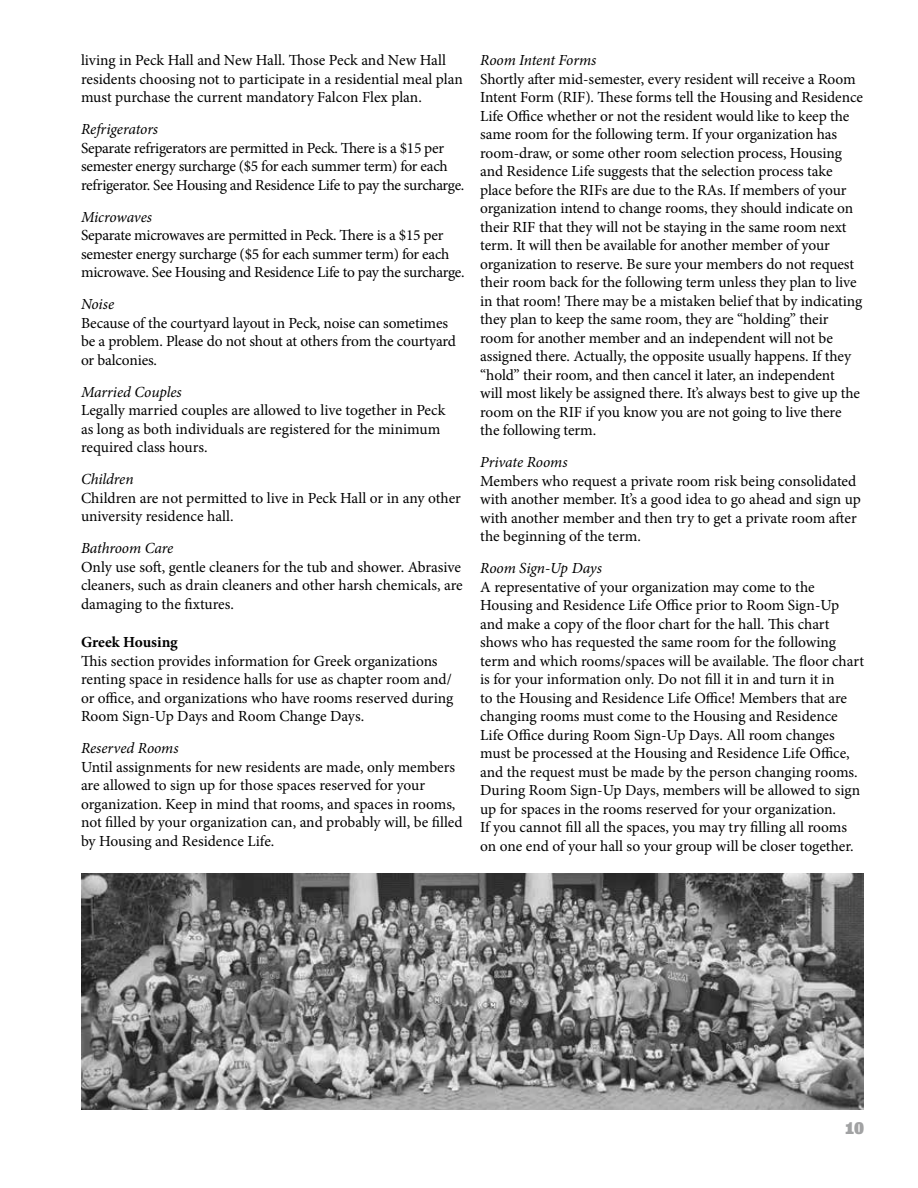
<style>
.page{position:relative;width:918px;height:1188px;background:#fff}
.page>*{position:absolute;margin:0;border:0;box-sizing:border-box;transform-origin:0 0}
.t1{font:900 16.8px "Eames Century Modern";color:#636466}
.t2{font:15.45px/18.5px "Minion Pro";letter-spacing:-.005em;color:#000}
.t3{font:15.45px/18.5px "Minion Pro";letter-spacing:-.025em;color:#000}
.t4{font:italic 15.45px "Minion Pro";letter-spacing:-.005em;color:#000}
.t5{font:700 15.45px "Minion Pro";letter-spacing:-.005em;color:#000}
</style>
<div class="page">
<img style="left:81px;top:873px;width:783px;height:236px">
<p class="t2" style="left:81px;top:51px;width:383px">living in Peck Hall and New Hall. Those Peck and New Hall residents choosing not to participate in a residential meal plan must purchase the current mandatory Falcon Flex plan.</p>
<p class="t4" style="left:81px;top:119px;width:79px">Refrigerators</p>
<p class="t3" style="left:81px;top:139px;width:385px">Separate refrigerators are permitted in Peck. There is a $15 per semester energy surcharge ($5 for each summer term) for each refrigerator. See Housing and Residence Life to pay the surcharge.</p>
<p class="t4" style="left:81px;top:206px;width:73px">Microwaves</p>
<p class="t2" style="left:81px;top:226px;width:385px">Separate microwaves are permitted in Peck. There is a $15 per semester energy surcharge ($5 for each summer term) for each microwave. See Housing and Residence Life to pay the surcharge.</p>
<p class="t4" style="left:81px;top:294px;width:35px">Noise</p>
<p class="t2" style="left:81px;top:314px;width:377px">Because of the courtyard layout in Peck, noise can sometimes be a problem. Please do not shout at others from the courtyard or balconies.</p>
<p class="t4" style="left:81px;top:381px;width:102px">Married Couples</p>
<p class="t2" style="left:81px;top:401px;width:366px">Legally married couples are allowed to live together in Peck as long as both individuals are registered for the minimum required class hours.</p>
<p class="t4" style="left:81px;top:469px;width:54px">Children</p>
<p class="t2" style="left:81px;top:489px;width:382px">Children are not permitted to live in Peck Hall or in any other university residence hall.</p>
<p class="t4" style="left:81px;top:538px;width:94px">Bathroom Care</p>
<p class="t2" style="left:81px;top:558px;width:383px;text-align:justify">Only use soft, gentle cleaners for the tub and shower. Abrasive cleaners, such as drain cleaners and other harsh chemicals, are damaging to the fixtures.</p>
<p class="t5" style="left:81px;top:632px;width:98px">Greek Housing</p>
<p class="t2" style="left:81px;top:652px;width:374px">This section provides information for Greek organizations renting space in residence halls for use as chapter room and/ or office, and organizations who have rooms reserved during Room Sign-Up Days and Room Change Days.</p>
<p class="t4" style="left:81px;top:738px;width:99px">Reserved Rooms</p>
<p class="t2" style="left:81px;top:758px;width:383px">Until assignments for new residents are made, only members are allowed to sign up for those spaces reserved for your organization. Keep in mind that rooms, and spaces in rooms, not filled by your organization can, and probably will, be filled by Housing and Residence Life.</p>
<p class="t4" style="left:480px;top:50px;width:118px">Room Intent Forms</p>
<p class="t2" style="left:480px;top:70px;width:384px">Shortly after mid-semester, every resident will receive a Room Intent Form (RIF). These forms tell the Housing and Residence Life Office whether or not the resident would like to keep the same room for the following term. If your organization has room-draw, or some other room selection process, Housing and Residence Life suggests that the selection process take place before the RIFs are due to the RAs. If members of your organization intend to change rooms, they should indicate on their RIF that they will not be staying in the same room next term. It will then be available for another member of your organization to reserve. Be sure your members do not request their room back for the following term unless they plan to live in that room! There may be a mistaken belief that by indicating they plan to keep the same room, they are “holding” their room for another member and an independent will not be assigned there. Actually, the opposite usually happens. If they “hold” their room, and then cancel it later, an independent<br>will most likely be assigned there. It’s always best to give up the room on the RIF if you know you are not going to live there the following term.</p>
<p class="t4" style="left:480px;top:452px;width:89px">Private Rooms</p>
<p class="t2" style="left:480px;top:472px;width:382px">Members who request a private room risk being consolidated with another member. It’s a good idea to go ahead and sign up with another member and then try to get a private room after the beginning of the term.</p>
<p class="t4" style="left:480px;top:558px;width:123px">Room Sign-Up Days</p>
<p class="t2" style="left:480px;top:577px;width:385px">A representative of your organization may come to the Housing and Residence Life Office prior to Room Sign-Up and make a copy of the floor chart for the hall. This chart shows who has requested the same room for the following term and which rooms/spaces will be available. The floor chart is for your information only. Do not fill it in and turn it in<br>to the Housing and Residence Life Office! Members that are changing rooms must come to the Housing and Residence Life Office during Room Sign-Up Days. All room changes must be processed at the Housing and Residence Life Office, and the request must be made by the person changing rooms.<br>During Room Sign-Up Days, members will be allowed to sign up for spaces in the rooms reserved for your organization.<br>If you cannot fill all the spaces, you may try filling all rooms on one end of your hall so your group will be closer together.</p>
<p class="t1" style="left:845px;top:1115px;width:20px">10</p>
</div>
